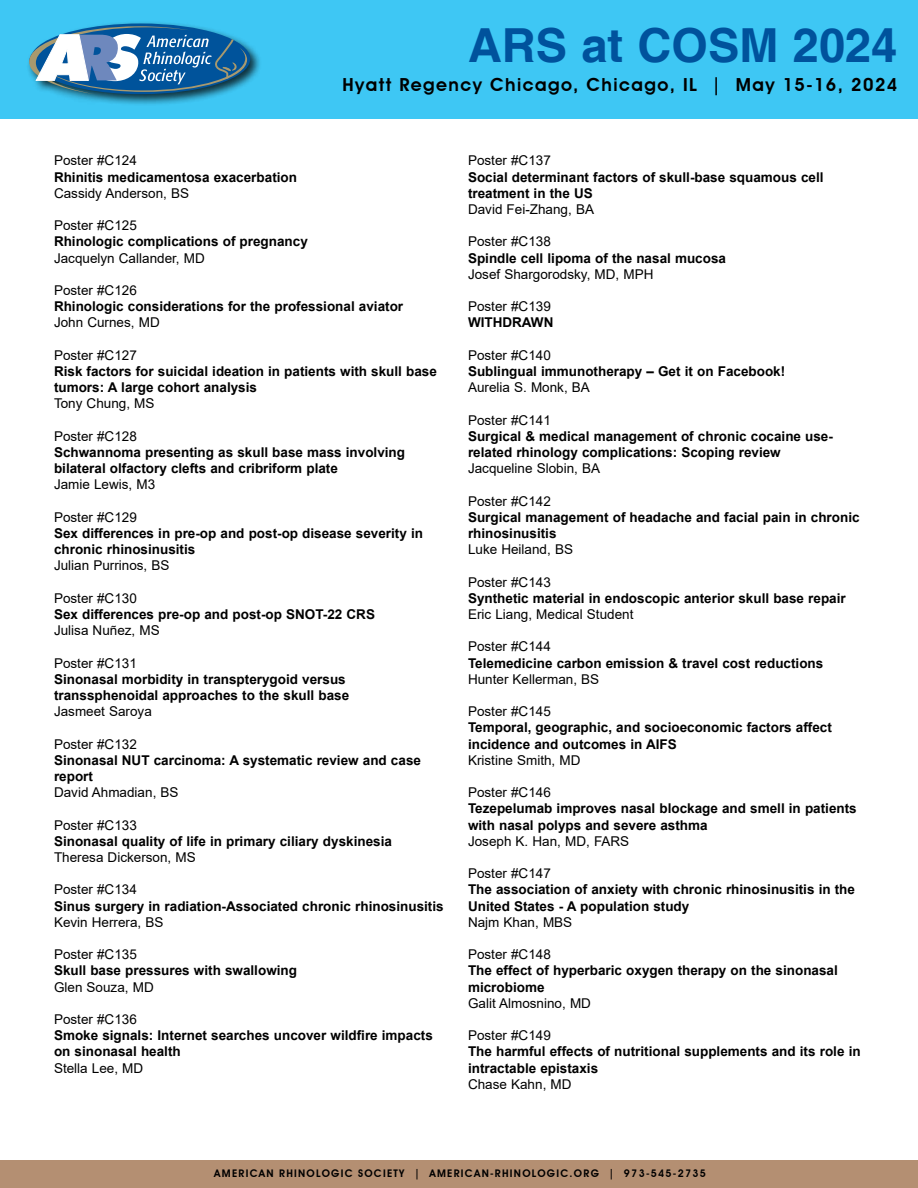
<style>
.page{position:relative;width:918px;height:1188px;background:#fff}
.page>*{position:absolute;margin:0;border:0;box-sizing:border-box;transform-origin:0 0}
.t1{font:700 46.95px "Helvetica";color:#00529c}
.t2{font:600 18px "Avant Garde IT Cby BT";letter-spacing:.08em;color:#000}
.t3{font:700 13.5px/16.2px "Arial";color:#000}
.t4{font:13.5px "Arial";color:#000}
.t5{font:600 10.5px "Avant Garde IT Cby BT";letter-spacing:.12em;color:#000}
</style>
<div class="page">
<div style="left:0;top:1160px;width:918px;height:28px;background:#b48f72"></div>
<div style="left:0;top:0;width:918px;height:119px;background:#3ec7f4"></div>
<div style="left:26px;top:21px;width:236px;height:86px;background:#000;opacity:.75"></div>
<svg style="left:29px;top:23px;width:221px;height:71px;background:#508fb9"></svg>
<h1 class="t1" style="left:468px;top:17px;width:431px">ARS at COSM 2024</h1>
<h2 class="t2" style="left:343px;top:74px;width:556px">Hyatt Regency Chicago, Chicago, IL | May 15-16, 2024</h2>
<p class="t4" style="left:54px;top:151px;width:84px">Poster #C124</p>
<p class="t3" style="left:54px;top:169px;width:245px">Rhinitis medicamentosa exacerbation</p>
<p class="t4" style="left:54px;top:184px;width:137px">Cassidy Anderson, BS</p>
<p class="t4" style="left:54px;top:216px;width:84px">Poster #C125</p>
<p class="t3" style="left:54px;top:234px;width:255px">Rhinologic complications of pregnancy</p>
<p class="t4" style="left:54px;top:249px;width:152px">Jacquelyn Callander, MD</p>
<p class="t4" style="left:54px;top:281px;width:84px">Poster #C126</p>
<p class="t3" style="left:54px;top:298px;width:351px">Rhinologic considerations for the professional aviator</p>
<p class="t4" style="left:54px;top:313px;width:107px">John Curnes, MD</p>
<p class="t4" style="left:54px;top:346px;width:84px">Poster #C127</p>
<p class="t3" style="left:54px;top:363px;width:384px">Risk factors for suicidal ideation in patients with skull base tumors: A large cohort analysis</p>
<p class="t4" style="left:54px;top:394px;width:102px">Tony Chung, MS</p>
<p class="t4" style="left:54px;top:427px;width:84px">Poster #C128</p>
<p class="t3" style="left:54px;top:444px;width:353px">Schwannoma presenting as skull base mass involving bilateral olfactory clefts and cribriform plate</p>
<p class="t4" style="left:54px;top:475px;width:103px">Jamie Lewis, M3</p>
<p class="t4" style="left:54px;top:508px;width:84px">Poster #C129</p>
<p class="t3" style="left:54px;top:525px;width:371px">Sex differences in pre-op and post-op disease severity in chronic rhinosinusitis</p>
<p class="t4" style="left:54px;top:556px;width:117px">Julian Purrinos, BS</p>
<p class="t4" style="left:54px;top:589px;width:84px">Poster #C130</p>
<p class="t3" style="left:54px;top:606px;width:323px">Sex differences pre-op and post-op SNOT-22 CRS</p>
<p class="t4" style="left:54px;top:621px;width:107px">Julisa Nuñez, MS</p>
<p class="t4" style="left:54px;top:654px;width:84px">Poster #C131</p>
<p class="t3" style="left:54px;top:671px;width:297px">Sinonasal morbidity in transpterygoid versus transsphenoidal approaches to the skull base</p>
<p class="t4" style="left:54px;top:702px;width:99px">Jasmeet Saroya</p>
<p class="t4" style="left:54px;top:735px;width:84px">Poster #C132</p>
<p class="t3" style="left:54px;top:752px;width:369px">Sinonasal NUT carcinoma: A systematic review and case report</p>
<p class="t4" style="left:54px;top:783px;width:126px">David Ahmadian, BS</p>
<p class="t4" style="left:54px;top:816px;width:84px">Poster #C133</p>
<p class="t3" style="left:54px;top:833px;width:340px">Sinonasal quality of life in primary ciliary dyskinesia</p>
<p class="t4" style="left:54px;top:848px;width:143px">Theresa Dickerson, MS</p>
<p class="t4" style="left:54px;top:880px;width:84px">Poster #C134</p>
<p class="t3" style="left:54px;top:898px;width:391px">Sinus surgery in radiation-Associated chronic rhinosinusitis</p>
<p class="t4" style="left:54px;top:913px;width:111px">Kevin Herrera, BS</p>
<p class="t4" style="left:54px;top:945px;width:84px">Poster #C135</p>
<p class="t3" style="left:54px;top:963px;width:245px">Skull base pressures with swallowing</p>
<p class="t4" style="left:54px;top:978px;width:101px">Glen Souza, MD</p>
<p class="t4" style="left:54px;top:1010px;width:84px">Poster #C136</p>
<p class="t3" style="left:54px;top:1027px;width:380px">Smoke signals: Internet searches uncover wildfire impacts on sinonasal health</p>
<p class="t4" style="left:54px;top:1059px;width:91px">Stella Lee, MD</p>
<p class="t4" style="left:468px;top:151px;width:84px">Poster #C137</p>
<p class="t3" style="left:468px;top:169px;width:357px">Social determinant factors of skull-base squamous cell treatment in the US</p>
<p class="t4" style="left:468px;top:200px;width:128px">David Fei-Zhang, BA</p>
<p class="t4" style="left:468px;top:232px;width:84px">Poster #C138</p>
<p class="t3" style="left:468px;top:250px;width:260px">Spindle cell lipoma of the nasal mucosa</p>
<p class="t4" style="left:468px;top:265px;width:187px">Josef Shargorodsky, MD, MPH</p>
<p class="t4" style="left:468px;top:297px;width:84px">Poster #C139</p>
<p class="t3" style="left:468px;top:315px;width:87px">WITHDRAWN</p>
<p class="t4" style="left:468px;top:346px;width:84px">Poster #C140</p>
<p class="t3" style="left:468px;top:363px;width:319px">Sublingual immunotherapy – Get it on Facebook!</p>
<p class="t4" style="left:468px;top:378px;width:123px">Aurelia S. Monk, BA</p>
<p class="t4" style="left:468px;top:411px;width:84px">Poster #C141</p>
<p class="t3" style="left:468px;top:428px;width:366px">Surgical &amp; medical management of chronic cocaine use&shy;related rhinology complications: Scoping review</p>
<p class="t4" style="left:468px;top:459px;width:134px">Jacqueline Slobin, BA</p>
<p class="t4" style="left:468px;top:492px;width:84px">Poster #C142</p>
<p class="t3" style="left:468px;top:509px;width:393px">Surgical management of headache and facial pain in chronic rhinosinusitis</p>
<p class="t4" style="left:468px;top:540px;width:107px">Luke Heiland, BS</p>
<p class="t4" style="left:468px;top:573px;width:84px">Poster #C143</p>
<p class="t3" style="left:468px;top:590px;width:379px">Synthetic material in endoscopic anterior skull base repair</p>
<p class="t4" style="left:468px;top:605px;width:167px">Eric Liang, Medical Student</p>
<p class="t4" style="left:468px;top:637px;width:84px">Poster #C144</p>
<p class="t3" style="left:468px;top:655px;width:357px">Telemedicine carbon emission &amp; travel cost reductions</p>
<p class="t4" style="left:468px;top:670px;width:133px">Hunter Kellerman, BS</p>
<p class="t4" style="left:468px;top:702px;width:84px">Poster #C145</p>
<p class="t3" style="left:468px;top:720px;width:365px">Temporal, geographic, and socioeconomic factors affect incidence and outcomes in AIFS</p>
<p class="t4" style="left:468px;top:751px;width:114px">Kristine Smith, MD</p>
<p class="t4" style="left:468px;top:783px;width:84px">Poster #C146</p>
<p class="t3" style="left:468px;top:801px;width:390px">Tezepelumab improves nasal blockage and smell in patients with nasal polyps and severe asthma</p>
<p class="t4" style="left:468px;top:832px;width:163px">Joseph K. Han, MD, FARS</p>
<p class="t4" style="left:468px;top:864px;width:84px">Poster #C147</p>
<p class="t3" style="left:468px;top:882px;width:389px">The association of anxiety with chronic rhinosinusitis in the<br>United States - A population study</p>
<p class="t4" style="left:468px;top:913px;width:106px">Najm Khan, MBS</p>
<p class="t4" style="left:468px;top:945px;width:84px">Poster #C148</p>
<p class="t3" style="left:468px;top:963px;width:371px">The effect of hyperbaric oxygen therapy on the sinonasal microbiome</p>
<p class="t4" style="left:468px;top:994px;width:125px">Galit Almosnino, MD</p>
<p class="t4" style="left:468px;top:1026px;width:84px">Poster #C149</p>
<p class="t3" style="left:468px;top:1044px;width:394px">The harmful effects of nutritional supplements and its role in intractable epistaxis</p>
<p class="t4" style="left:468px;top:1075px;width:105px">Chase Kahn, MD</p>
<p class="t5" style="left:214px;top:1167px;width:493px">AMERICAN RHINOLOGIC SOCIETY | AMERICAN-RHINOLOGIC.ORG | 973-545-2735</p>
</div>
